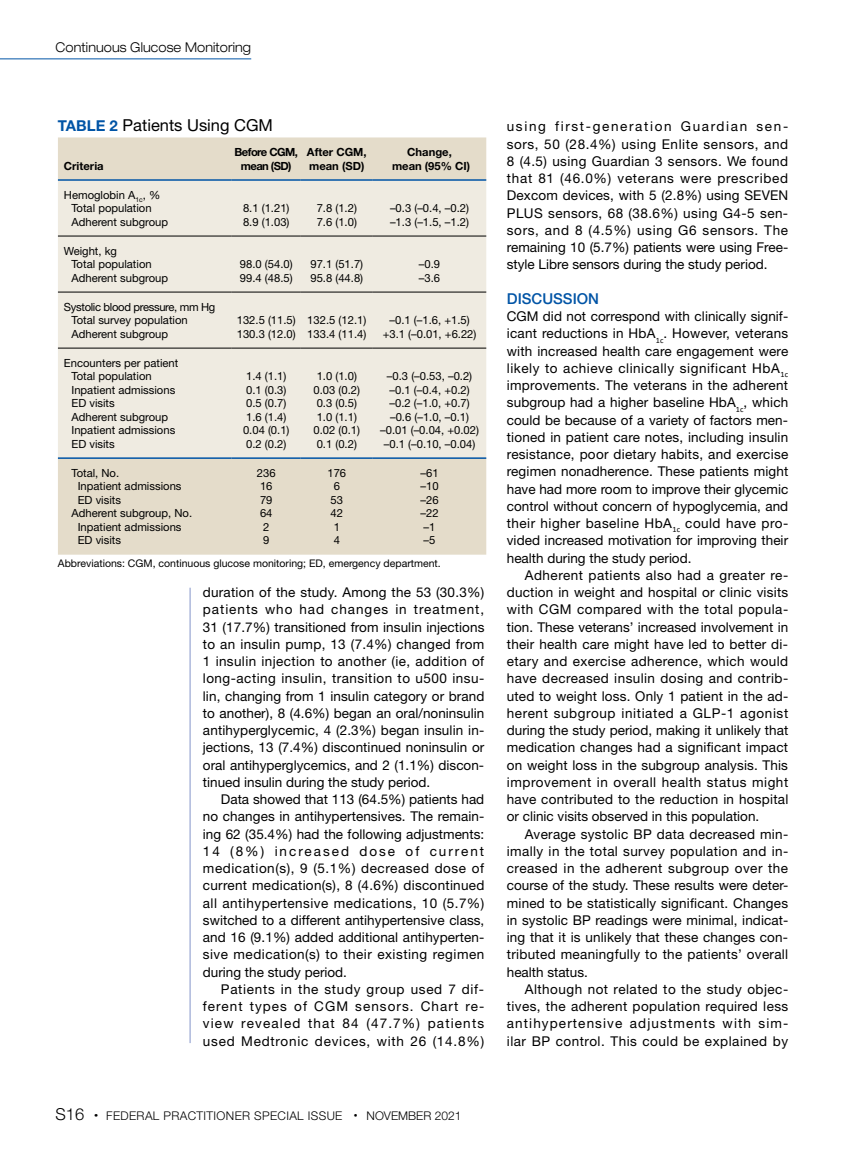
<style>
.page{position:relative;width:851px;height:1161px;background:#fff}
.page>*{position:absolute;margin:0;border:0;box-sizing:border-box;transform-origin:0 0}
.t1{font:16.5px "Helvetica Neue LT Std";color:#000}
.t2{font:500 15px "Helvetica Neue LT Std";color:#0054a6}
.t3{font:13.5px/17.2px "Helvetica Neue LT Std";letter-spacing:.005em;color:#000;text-align:justify}
.t4{font:300 expanded 13.5px "Helvetica Neue LT Std";letter-spacing:.01em;color:#000;scale:.9 1}
.t5{font:300 12px "Helvetica Neue LT Std";letter-spacing:.03em;color:#000}
.t6{font:11.25px/13.5px "Helvetica Neue LT Std";color:#000}
.t7{font:700 11.25px/13.5px "Helvetica Neue LT Std";color:#000}
.t8{font:700 11.25px/13.5px "Helvetica Neue LT Std";letter-spacing:-.05em;color:#000;text-align:center}
.t9{font:10.5px "Helvetica Neue LT Std";color:#000}
.s1{font-weight:700;font-size:15px;color:#0054a6}
.s2{font-size:16.5px}
</style>
<div class="page">
<hr style="left:190px;top:588px;width:1px;height:455px;background:#8394ca">
<hr style="left:0;top:58px;width:251px;height:1px;background:#0054a6">
<div style="left:58px;top:137px;width:428px;height:418px;background:#e4dcca"></div>
<div style="left:58px;top:181px;width:428px;height:276px;background:#efebe1"></div>
<hr style="left:58px;top:236px;width:174px;height:1px;background:#000">
<hr style="left:232px;top:236px;width:69px;height:1px;background:#000">
<hr style="left:301px;top:236px;width:72px;height:1px;background:#000">
<hr style="left:373px;top:236px;width:113px;height:1px;background:#000">
<hr style="left:58px;top:292px;width:174px;height:1px;background:#000">
<hr style="left:232px;top:292px;width:69px;height:1px;background:#000">
<hr style="left:301px;top:292px;width:72px;height:1px;background:#000">
<hr style="left:373px;top:292px;width:113px;height:1px;background:#000">
<hr style="left:58px;top:348px;width:174px;height:1px;background:#000">
<hr style="left:232px;top:348px;width:69px;height:1px;background:#000">
<hr style="left:301px;top:348px;width:72px;height:1px;background:#000">
<hr style="left:373px;top:348px;width:113px;height:1px;background:#000">
<hr style="left:58px;top:179px;width:174px;height:2px;background:#0054a6">
<hr style="left:232px;top:179px;width:69px;height:2px;background:#0054a6">
<hr style="left:301px;top:179px;width:72px;height:2px;background:#0054a6">
<hr style="left:373px;top:179px;width:113px;height:2px;background:#0054a6">
<hr style="left:58px;top:457px;width:174px;height:2px;background:#0054a6">
<hr style="left:232px;top:457px;width:69px;height:2px;background:#0054a6">
<hr style="left:301px;top:457px;width:72px;height:2px;background:#0054a6">
<hr style="left:373px;top:457px;width:113px;height:2px;background:#0054a6">
<p class="t4" style="left:56px;top:40px;width:219px">Continuous Glucose Monitoring</p>
<p class="t1" style="left:58px;top:116px;width:216px"><span class="s1">TABLE 2</span> Patients Using CGM</p>
<p class="t7" style="left:64px;top:159px;width:41px">Criteria</p>
<p class="t8" style="left:234px;top:145px;width:65px">Before CGM, mean (SD)</p>
<p class="t7" style="left:307px;top:145px;width:61px">After CGM, mean (SD)</p>
<p class="t7" style="left:392px;top:145px;width:80px;text-align:center">Change,<br>mean (95% CI)</p>
<p class="t6" style="left:71px;top:188px;width:98px;text-indent:-8px">Hemoglobin A<sub>1c</sub>, %<br>Total population<br>Adherent subgroup</p>
<p class="t6" style="left:71px;top:244px;width:98px;text-indent:-8px">Weight, kg<br>Total population<br>Adherent subgroup</p>
<p class="t6" style="left:71px;top:300px;width:145px;text-indent:-8px">Systolic blood pressure, mm Hg<br>Total survey population<br>Adherent subgroup</p>
<p class="t6" style="left:71px;top:356px;width:108px;text-indent:-8px">Encounters per patient<br>Total population<br>Inpatient admissions<br>ED visits<br>Adherent subgroup<br>Inpatient admissions<br>ED visits</p>
<p class="t6" style="left:243px;top:201px;width:48px">8.1 (1.21)<br>8.9 (1.03)</p>
<p class="t6" style="left:316px;top:201px;width:42px">7.8 (1.2)<br>7.6 (1.0)</p>
<p class="t6" style="left:390px;top:201px;width:80px">–0.3 (–0.4, –0.2) –1.3 (–1.5, –1.2)</p>
<p class="t6" style="left:240px;top:257px;width:54px">98.0 (54.0)<br>99.4 (48.5)</p>
<p class="t6" style="left:310px;top:257px;width:54px">97.1 (51.7)<br>95.8 (44.8)</p>
<p class="t6" style="left:419px;top:257px;width:23px">–0.9 –3.6</p>
<p class="t6" style="left:237px;top:313px;width:60px">132.5 (11.5)<br>130.3 (12.0)</p>
<p class="t6" style="left:307px;top:313px;width:60px">132.5 (12.1)<br>133.4 (11.4)</p>
<p class="t6" style="left:382px;top:313px;width:95px;text-align:center">–0.1 (–1.6, +1.5) +3.1 (–0.01, +6.22)</p>
<p class="t6" style="left:243px;top:369px;width:48px">1.4 (1.1)<br>0.1 (0.3)<br>0.5 (0.7)<br>1.6 (1.4)<br>0.04 (0.1)<br>0.2 (0.2)</p>
<p class="t6" style="left:313px;top:369px;width:48px">1.0 (1.0)<br>0.03 (0.2)<br>0.3 (0.5)<br>1.0 (1.1)<br>0.02 (0.1)<br>0.1 (0.2)</p>
<p class="t6" style="left:380px;top:369px;width:100px;text-align:center">–0.3 (–0.53, –0.2) –0.1 (–0.4, +0.2) –0.2 (–1.0, +0.7) –0.6 (–1.0, –0.1) –0.01 (–0.04, +0.02) –0.1 (–0.10, –0.04)</p>
<p class="t6" style="left:71px;top:466px;width:49px">Total, No.</p>
<p class="t6" style="left:78px;top:479px;width:105px">Inpatient admissions</p>
<p class="t6" style="left:78px;top:493px;width:45px">ED visits</p>
<p class="t6" style="left:71px;top:506px;width:122px">Adherent subgroup, No.</p>
<p class="t6" style="left:78px;top:520px;width:105px">Inpatient admissions</p>
<p class="t6" style="left:78px;top:533px;width:45px">ED visits</p>
<p class="t6" style="left:257px;top:466px;width:20px">236<br>16<br>79<br>64<br>2<br>9</p>
<p class="t6" style="left:327px;top:466px;width:20px">176<br>6<br>53<br>42<br>1<br>4</p>
<p class="t6" style="left:420px;top:466px;width:20px">–61 –10 –26 –22 –1 –5</p>
<p class="t9" style="left:58px;top:557px;width:384px">Abbreviations: CGM, continuous glucose monitoring; ED, emergency department.</p>
<p class="t3" style="left:203px;top:583px;width:283px">duration of the study. Among the 53 (30.3%) patients who had changes in treatment, 31 (17.7%) transitioned from insulin injections to an insulin pump, 13 (7.4%) changed from 1 insulin injection to another (ie, addition of long-acting insulin, transition to u500 insu&shy;lin, changing from 1 insulin category or brand to another), 8 (4.6%) began an oral/noninsulin antihyperglycemic, 4 (2.3%) began insulin in&shy;jections, 13 (7.4%) discontinued noninsulin or oral antihyperglycemics, and 2 (1.1%) discon&shy;tinued insulin during the study period.</p>
<p class="t3" style="left:203px;top:790px;width:283px;text-indent:18px">Data showed that 113 (64.5%) patients had no changes in antihypertensives. The remain&shy;ing 62 (35.4%) had the following adjustments:<br>14 (8%) increased dose of current medication(s), 9 (5.1%) decreased dose of current medication(s), 8 (4.6%) discontinued all antihypertensive medications, 10 (5.7%) switched to a different antihypertensive class, and 16 (9.1%) added additional antihyperten&shy;sive medication(s) to their existing regimen during the study period.</p>
<p class="t3" style="left:203px;top:980px;width:283px;text-indent:18px">Patients in the study group used 7 dif&shy;ferent types of CGM sensors. Chart re&shy;view revealed that 84 (47.7%) patients used Medtronic devices, with 26 (14.8%)</p>
<p class="t3" style="left:507px;top:118px;width:283px">using first-generation Guardian sen&shy;sors, 50 (28.4%) using Enlite sensors, and 8 (4.5) using Guardian 3 sensors. We found that 81 (46.0%) veterans were prescribed Dexcom devices, with 5 (2.8%) using SEVEN PLUS sensors, 68 (38.6%) using G4-5 sen&shy;sors, and 8 (4.5%) using G6 sensors. The remaining 10 (5.7%) patients were using Free&shy;style Libre sensors during the study period.</p>
<p class="t2" style="left:507px;top:289px;width:94px">DISCUSSION</p>
<p class="t3" style="left:507px;top:307px;width:283px">CGM did not correspond with clinically signif&shy;icant reductions in HbA<sub>1c</sub>. However, veterans with increased health care engagement were likely to achieve clinically significant HbA<sub>1c </sub>improvements. The veterans in the adherent subgroup had a higher baseline HbA<sub>1c</sub>, which could be because of a variety of factors men&shy;tioned in patient care notes, including insulin resistance, poor dietary habits, and exercise regimen nonadherence. These patients might have had more room to improve their glycemic control without concern of hypoglycemia, and their higher baseline HbA<sub>1c</sub> could have pro&shy;vided increased motivation for improving their health during the study period.</p>
<p class="t3" style="left:507px;top:566px;width:283px;text-indent:18px">Adherent patients also had a greater re&shy;duction in weight and hospital or clinic visits with CGM compared with the total popula&shy;tion. These veterans’ increased involvement in their health care might have led to better di&shy;etary and exercise adherence, which would have decreased insulin dosing and contrib&shy;uted to weight loss. Only 1 patient in the ad&shy;herent subgroup initiated a GLP-1 agonist during the study period, making it unlikely that medication changes had a significant impact on weight loss in the subgroup analysis. This improvement in overall health status might have contributed to the reduction in hospital or clinic visits observed in this population.</p>
<p class="t3" style="left:507px;top:825px;width:283px;text-indent:18px">Average systolic BP data decreased min&shy;imally in the total survey population and in&shy;creased in the adherent subgroup over the course of the study. These results were deter&shy;mined to be statistically significant. Changes in systolic BP readings were minimal, indicat&shy;ing that it is unlikely that these changes con&shy;tributed meaningfully to the patients’ overall health status.</p>
<p class="t3" style="left:507px;top:980px;width:283px;text-indent:18px">Although not related to the study objec&shy;tives, the adherent population required less antihypertensive adjustments with sim&shy;ilar BP control. This could be explained by</p>
<p class="t5" style="left:56px;top:1108px;width:407px"><span class="s2">S16</span> <sup>•</sup> FEDERAL PRACTITIONER SPECIAL ISSUE <sup>•</sup> NOVEMBER 2021</p>
</div>
